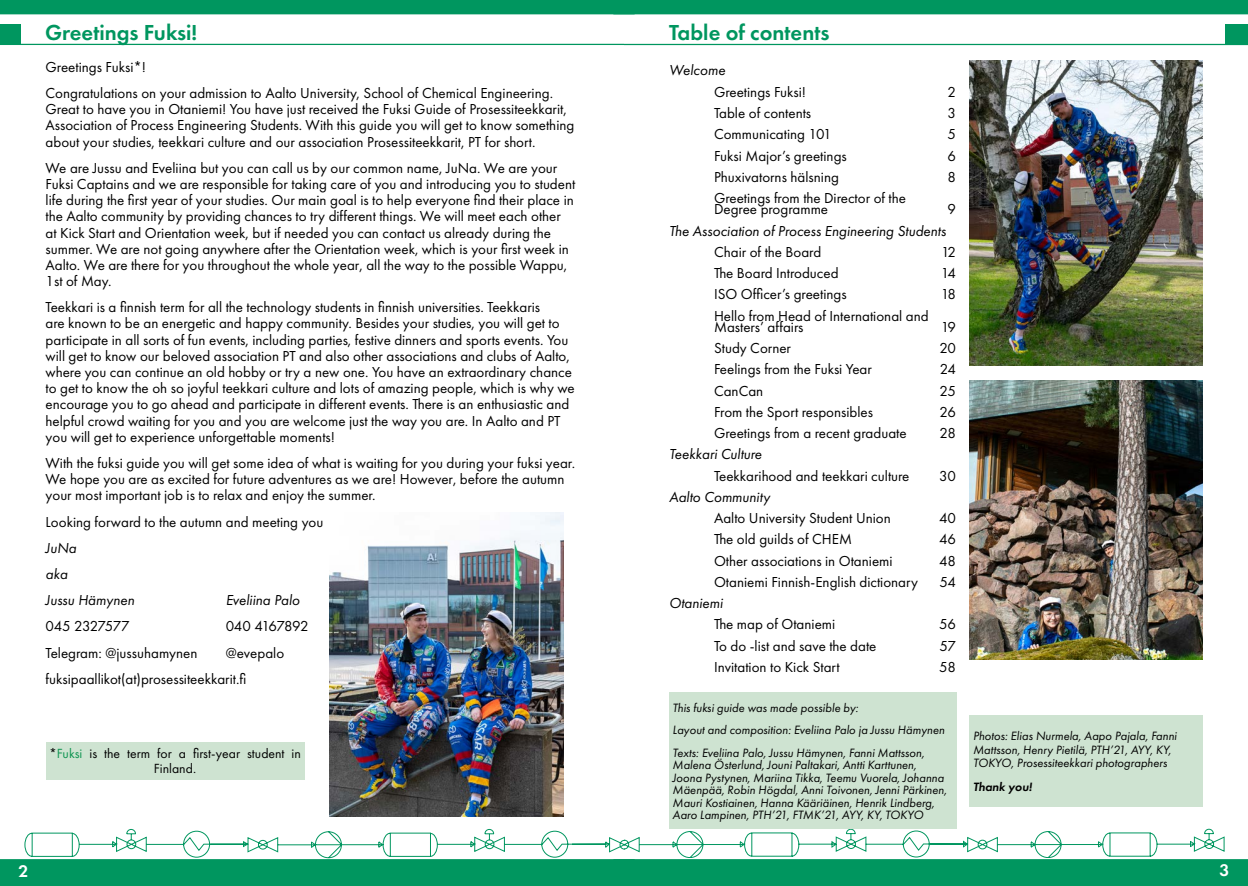
<style>
.page{position:relative;width:1248px;height:886px;background:#fff}
.page>*{position:absolute;margin:0;border:0;box-sizing:border-box;transform-origin:0 0}
.t1{font:600 22.5px "Futura PT";color:#00965f}
.t2{font:600 17.5px "Futura PT";color:#fff}
.t3{font:15px/16.1px "Futura PT";color:#000}
.t4{font:italic 15px/26.2px "Futura PT";color:#000}
.t5{font:15px "Futura PT";letter-spacing:-.035em;color:#000}
.t6{font:15px "Futura PT";letter-spacing:-.03em;color:#000}
.t7{font:13.75px/14.9px "Futura PT";color:#000;text-align:center}
.t8{font:italic 12.5px/12.5px "Futura PT";color:#000}
.t9{font:italic 600 12.5px "Futura PT";color:#000}
.s1{color:#0f9551}
</style>
<div class="page">
<div style="left:613px;top:859px;width:634px;height:27px;background:#00965f"></div>
<div style="left:613px;top:0;width:634px;height:14px;background:#00965f"></div>
<div style="left:1224px;top:24px;width:23px;height:21px;background:#00965f"></div>
<hr style="left:624px;top:44px;width:623px;height:1px;background:#00965f">
<div style="left:0;top:24px;width:21px;height:21px;background:#00965f"></div>
<div style="left:0;top:859px;width:634px;height:27px;background:#00965f"></div>
<div style="left:0;top:0;width:634px;height:14px;background:#00965f"></div>
<svg style="left:24px;top:828px;width:1200px;height:31px"></svg>
<hr style="left:0;top:44px;width:624px;height:1px;background:#00965f">
<img style="left:969px;top:380px;width:233px;height:279px">
<img style="left:330px;top:512px;width:233px;height:305px">
<img style="left:969px;top:60px;width:233px;height:305px">
<div style="left:669px;top:692px;width:287px;height:136px;background:#cee3d1"></div>
<div style="left:969px;top:715px;width:233px;height:91px;background:#cee3d1"></div>
<div style="left:46px;top:742px;width:258px;height:37px;background:#cee3d1"></div>
<h1 class="t1" style="left:45px;top:19px;width:154px">Greetings Fuksi!</h1>
<h1 class="t1" style="left:669px;top:19px;width:162px">Table of contents</h1>
<p class="t4" style="left:669px;top:57px;width:58px">Welcome</p>
<p class="t3" style="left:714px;top:84px;width:94px">Greetings Fuksi!</p>
<p class="t3" style="left:947px;top:84px;width:10px">2</p>
<p class="t3" style="left:714px;top:105px;width:99px">Table of contents</p>
<p class="t3" style="left:947px;top:105px;width:10px">3</p>
<p class="t3" style="left:714px;top:126px;width:119px">Communicating 101</p>
<p class="t3" style="left:947px;top:126px;width:10px">5</p>
<p class="t3" style="left:714px;top:147px;width:134px">Fuksi Major’s greetings</p>
<p class="t3" style="left:947px;top:147px;width:10px">6</p>
<p class="t3" style="left:714px;top:169px;width:126px">Phuxivatorns hälsning</p>
<p class="t3" style="left:947px;top:169px;width:10px">8</p>
<p class="t3" style="left:714px;top:192px;width:193px;line-height:11.2px">Greetings from the Director of the<br>Degree programme</p>
<p class="t3" style="left:46px;top:54px;width:509px;line-height:26.2px">Greetings Fuksi*!<br>Congratulations on your admission to Aalto University, School of Chemical Engineering.</p>
<p class="t3" style="left:46px;top:101px;width:530px">Great to have you in Otaniemi! You have just received the Fuksi Guide of Prosessiteekkarit,<br>Association of Process Engineering Students. With this guide you will get to know something about your studies, teekkari culture and our association Prosessiteekkarit, PT for short.</p>
<p class="t3" style="left:46px;top:160px;width:531px">We are Jussu and Eveliina but you can call us by our common name, JuNa. We are your Fuksi Captains and we are responsible for taking care of you and introducing you to student life during the first year of your studies. Our main goal is to help everyone find their place in the Aalto community by providing chances to try different things. We will meet each other at Kick Start and Orientation week, but if needed you can contact us already during the summer. We are not going anywhere after the Orientation week, which is your first week in Aalto. We are there for you throughout the whole year, all the way to the possible Wappu, 1st of May.</p>
<p class="t3" style="left:46px;top:299px;width:530px">Teekkari is a finnish term for all the technology students in finnish universities. Teekkaris<br>are known to be an energetic and happy community. Besides your studies, you will get to participate in all sorts of fun events, including parties, festive dinners and sports events. You will get to know our beloved association PT and also other associations and clubs of Aalto, where you can continue an old hobby or try a new one. You have an extraordinary chance to get to know the oh so joyful teekkari culture and lots of amazing people, which is why we encourage you to go ahead and participate in different events. There is an enthusiastic and helpful crowd waiting for you and you are welcome just the way you are. In Aalto and PT you will get to experience unforgettable moments!</p>
<p class="t3" style="left:46px;top:455px;width:531px">With the fuksi guide you will get some idea of what is waiting for you during your fuksi year.<br>We hope you are as excited for future adventures as we are! However, before the autumn your most important job is to relax and enjoy the summer.</p>
<p class="t3" style="left:46px;top:513px;width:279px">Looking forward to the autumn and meeting you</p>
<p class="t4" style="left:46px;top:534px;width:90px">JuNa<br>aka<br>Jussu Hämynen</p>
<p class="t3" style="left:947px;top:201px;width:10px">9</p>
<p class="t4" style="left:669px;top:217px;width:278px">The Association of Process Engineering Students</p>
<p class="t3" style="left:714px;top:244px;width:109px">Chair of the Board</p>
<p class="t3" style="left:941px;top:244px;width:16px">12</p>
<p class="t3" style="left:714px;top:265px;width:126px">The Board Introduced</p>
<p class="t3" style="left:940px;top:265px;width:17px">14</p>
<p class="t3" style="left:714px;top:286px;width:134px">ISO Officer’s greetings</p>
<p class="t3" style="left:940px;top:286px;width:17px">18</p>
<p class="t3" style="left:714px;top:310px;width:216px;line-height:11.2px">Hello from Head of International and<br>Masters’ affairs</p>
<p class="t3" style="left:940px;top:319px;width:17px">19</p>
<p class="t3" style="left:714px;top:340px;width:78px">Study Corner</p>
<p class="t3" style="left:939px;top:340px;width:18px">20</p>
<p class="t3" style="left:714px;top:361px;width:159px">Feelings from the Fuksi Year</p>
<p class="t3" style="left:939px;top:361px;width:18px">24</p>
<p class="t3" style="left:714px;top:382px;width:51px">CanCan</p>
<p class="t3" style="left:939px;top:382px;width:18px">25</p>
<p class="t3" style="left:714px;top:404px;width:160px">From the Sport responsibles</p>
<p class="t3" style="left:939px;top:404px;width:18px">26</p>
<p class="t3" style="left:714px;top:425px;width:194px">Greetings from a recent graduate</p>
<p class="t3" style="left:939px;top:425px;width:18px">28</p>
<p class="t4" style="left:669px;top:441px;width:94px">Teekkari Culture</p>
<p class="t3" style="left:714px;top:467px;width:197px">Teekkarihood and teekkari culture</p>
<p class="t3" style="left:939px;top:467px;width:18px">30</p>
<p class="t4" style="left:669px;top:484px;width:102px">Aalto Community</p>
<p class="t3" style="left:714px;top:510px;width:178px">Aalto University Student Union</p>
<p class="t3" style="left:938px;top:510px;width:19px">40</p>
<p class="t3" style="left:714px;top:531px;width:139px">The old guilds of CHEM</p>
<p class="t3" style="left:938px;top:531px;width:19px">46</p>
<p class="t3" style="left:714px;top:552px;width:180px">Other associations in Otaniemi</p>
<p class="t3" style="left:938px;top:552px;width:19px">48</p>
<p class="t3" style="left:714px;top:574px;width:205px">Otaniemi Finnish-English dictionary</p>
<p class="t3" style="left:939px;top:574px;width:18px">54</p>
<p class="t4" style="left:669px;top:590px;width:55px">Otaniemi</p>
<p class="t3" style="left:714px;top:616px;width:123px">The map of Otaniemi</p>
<p class="t3" style="left:938px;top:616px;width:19px">56</p>
<p class="t3" style="left:714px;top:637px;width:164px">To do -list and save the date</p>
<p class="t3" style="left:939px;top:637px;width:18px">57</p>
<p class="t3" style="left:714px;top:659px;width:127px">Invitation to Kick Start</p>
<p class="t3" style="left:938px;top:659px;width:19px">58</p>
<p class="t4" style="left:226px;top:587px;width:76px">Eveliina Palo</p>
<p class="t5" style="left:46px;top:617px;width:85px">045 2327577</p>
<p class="t6" style="left:226px;top:617px;width:85px">040 4167892</p>
<p class="t3" style="left:46px;top:644px;width:153px">Telegram: @jussuhamynen</p>
<p class="t3" style="left:46px;top:639px;width:240px;line-height:26.2px;text-indent:180px">@evepalo fuksipaallikot(at)prosessiteekkarit.fi</p>
<p class="t7" style="left:49px;top:746px;width:253px">*<span class="s1">Fuksi</span> is the term for a first-year student in<br>Finland.</p>
<p class="t8" style="left:672px;top:696px;width:273px;line-height:22.5px">This fuksi guide was made possible by:<br>Layout and composition: Eveliina Palo ja Jussu Hämynen<br>Texts: Eveliina Palo, Jussu Hämynen, Fanni Mattsson,</p>
<p class="t8" style="left:672px;top:758px;width:276px">Malena Österlund, Jouni Paltakari, Antti Karttunen, Joona Pystynen, Mariina Tikka, Teemu Vuorela, Johanna Mäenpää, Robin Högdal, Anni Toivonen, Jenni Pärkinen, Mauri Kostiainen, Hanna Kääriäinen, Henrik Lindberg, Aaro Lampinen, PTH’21, FTMK’21, AYY, KY, TOKYO</p>
<p class="t8" style="left:973px;top:729px;width:205px;line-height:13.5px">Photos: Elias Nurmela, Aapo Pajala, Fanni<br>Mattsson, Henry Pietilä, PTH’21, AYY, KY,<br>TOKYO, Prosessiteekkari photographers</p>
<p class="t9" style="left:973px;top:778px;width:60px">Thank you!</p>
<p class="t2" style="left:18px;top:860px;width:11px">2</p>
<p class="t2" style="left:1219px;top:859px;width:11px">3</p>
</div>
